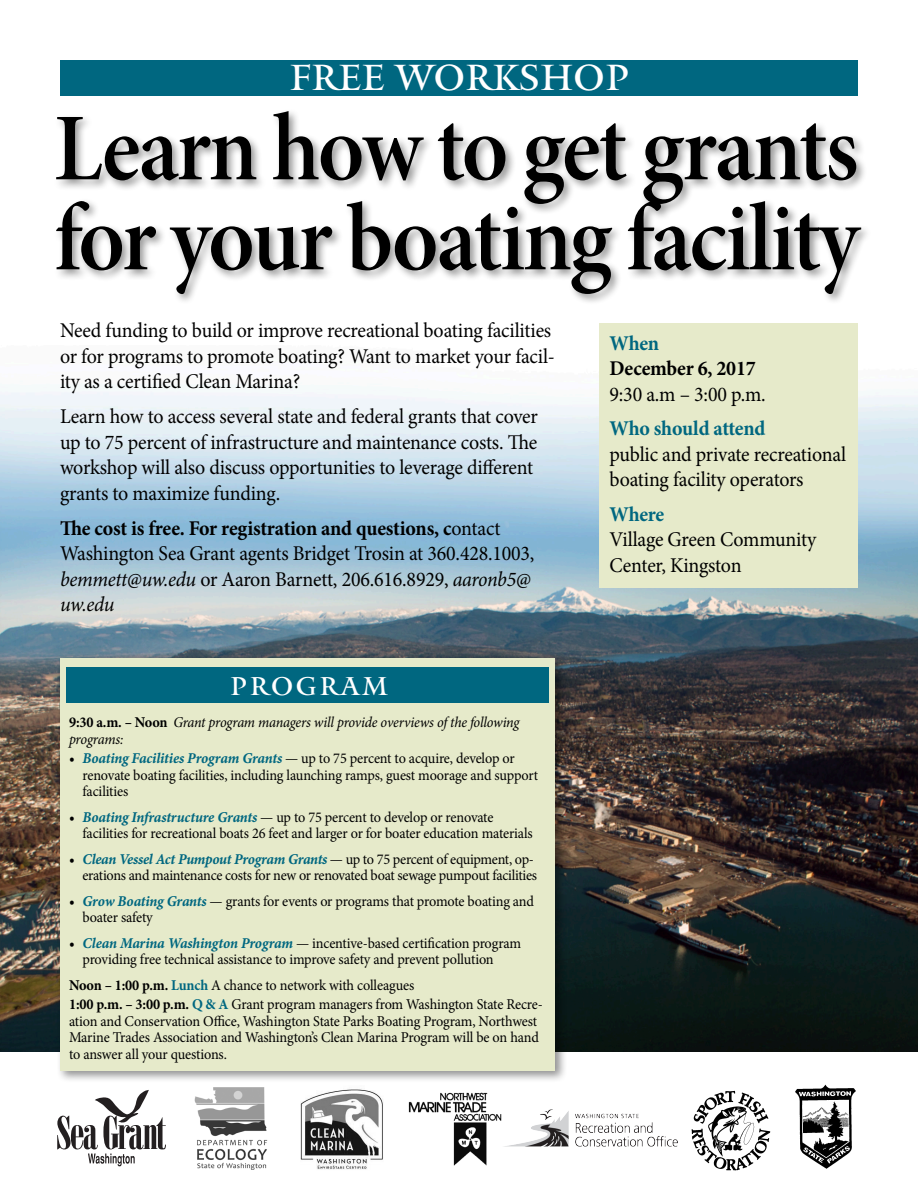
<style>
.page{position:relative;width:918px;height:1188px;background:#fff}
.page>*{position:absolute;margin:0;border:0;box-sizing:border-box;transform-origin:0 0}
.Head2{font:96px/90px "Minion Pro Semibold Subh";letter-spacing:-.025em;color:#000;scale:.95 1}
.t1{font:36px "Mantinia";color:#fff}
.t2{font:25.5px "Mantinia";letter-spacing:.1em;color:#fff}
.Paragraph_Style_2{font:21px/25.5px "Minion Pro";letter-spacing:-.01em;color:#000;scale:.95 1}
.t3{font:15px/16.5px "Minion Pro";letter-spacing:-.015em;color:#000;scale:.95 1}
.t4{font:italic 15px/16.5px "Minion Pro";letter-spacing:-.015em;color:#000;scale:.95 1}
.t5{font:15px "Minion Pro Bold It Capt";letter-spacing:-.025em;color:#006780;scale:.95 1}
.s1{font-weight:700}
.s2{font-style:italic}
.s3{font-weight:700;font-style:normal}
.s4{font-family:"Minion Pro Bold It Capt";color:#006780}
.s5{font-family:"Minion Pro";font-weight:700;color:#000}
.s6{font-family:"Minion Pro";color:#000}
.s7{font-weight:700;color:#006780}
</style>
<div class="page">
<img style="left:0;top:392px;width:918px;height:660px">
<img style="left:194px;top:1087px;width:74px;height:83px">
<div style="left:60px;top:60px;width:798px;height:36px;background:#006780"></div>
<div style="left:53px;top:108px;width:819px;height:197px;background:#000;opacity:.41"></div>
<div style="left:599px;top:324px;width:259px;height:264px;background:#e6eaca"></div>
<div style="left:56px;top:654px;width:511px;height:429px;background:#000;opacity:.43"></div>
<div style="left:60px;top:658px;width:495px;height:413px;background:#e6eaca"></div>
<div style="left:66px;top:668px;width:483px;height:36px;background:#006780"></div>
<svg style="left:57px;top:1090px;width:109px;height:76px"></svg>
<img style="left:301px;top:1089px;width:82px;height:81px">
<img style="left:795px;top:1084px;width:61px;height:85px">
<img style="left:691px;top:1090px;width:80px;height:81px">
<img style="left:408px;top:1092px;width:94px;height:74px">
<img style="left:504px;top:1109px;width:174px;height:38px">
<p class="t1" style="left:289px;top:55px;width:341px">FREE WORKSHOP</p>
<p class="Head2" style="left:54px;top:107px;width:849px">Learn how to get grants for your boating facility</p>
<p class="Paragraph_Style_2" style="left:60px;top:318px;width:523px">Need funding to build or improve recreational boating facilities or for programs to promote boating? Want to market your facil&shy;ity as a certified Clean Marina?</p>
<p class="Paragraph_Style_2" style="left:60px;top:404px;width:505px">Learn how to access several state and federal grants that cover up to 75 percent of infrastructure and maintenance costs. The workshop will also discuss opportunities to leverage different grants to maximize funding.</p>
<p class="Paragraph_Style_2" style="left:60px;top:515px;width:501px"><span class="s1">The cost is free. For registration and questions, c</span>ontact Washington Sea Grant agents Bridget Trosin at 360.428.1003, <span class="s2">bemmett@uw.edu</span> or Aaron Barnett, 206.616.8929, <span class="s2">aaronb5@ uw.edu</span></p>
<p class="t2" style="left:230px;top:670px;width:160px">PROGRAM</p>
<p class="t4" style="left:69px;top:714px;width:476px"><span class="s3">9:30 a.m. – Noon</span> Grant program managers will provide overviews of the following programs:</p>
<p class="t3" style="left:83px;top:750px;width:481px;text-indent:-13px"><span class="s1">•</span> <span class="s4">Boating Facilities Program Grants</span> — up to 75 percent to acquire, develop or renovate boating facilities, including launching ramps, guest moorage and support facilities</p>
<p class="t3" style="left:83px;top:809px;width:476px;text-indent:-13px"><span class="s1">•</span> <span class="s4">Boating Infrastructure Grants</span> — up to 75 percent to develop or renovate facilities for recreational boats 26 feet and larger or for boater education materials</p>
<p class="t5" style="left:69px;top:850px;width:491px"><span class="s5">•</span> Clean Vessel Act Pumpout Program Grants <span class="s6">— up to 75 percent of equipment, op-</span></p>
<p class="t3" style="left:83px;top:867px;width:480px">erations and maintenance costs for new or renovated boat sewage pumpout facilities</p>
<p class="t3" style="left:83px;top:893px;width:477px;text-indent:-13px"><span class="s1">•</span> <span class="s4">Grow Boating Grants</span> — grants for events or programs that promote boating and boater safety</p>
<p class="t3" style="left:83px;top:935px;width:463px;text-indent:-13px"><span class="s1">•</span> <span class="s4">Clean Marina Washington Program</span> — incentive-based certification program providing free technical assistance to improve safety and prevent pollution</p>
<p class="t3" style="left:69px;top:975px;width:500px;line-height:19.5px"><span class="s1">Noon – 1:00 p.m.</span> <span class="s7">Lunch</span> A chance to network with colleagues<br><span class="s1">1:00 p.m. – 3:00 p.m.</span> <span class="s7">Q &amp; A</span> Grant program managers from Washington State Recre-</p>
<p class="t3" style="left:69px;top:1013px;width:496px;text-align:justify">ation and Conservation Office, Washington State Parks Boating Program, Northwest Marine Trades Association and Washington’s Clean Marina Program will be on hand to answer all your questions.</p>
<p class="Paragraph_Style_2" style="left:610px;top:330px;width:166px"><span class="s7">When<br></span><span class="s1">December 6, 2017<br></span>9:30 a.m – 3:00 p.m.</p>
<p class="Paragraph_Style_2" style="left:610px;top:416px;width:251px"><span class="s7">Who should attend<br></span>public and private recreational boating facility operators</p>
<p class="Paragraph_Style_2" style="left:610px;top:501px;width:219px"><span class="s7">Where<br></span>Village Green Community<br>Center, Kingston</p>
</div>
